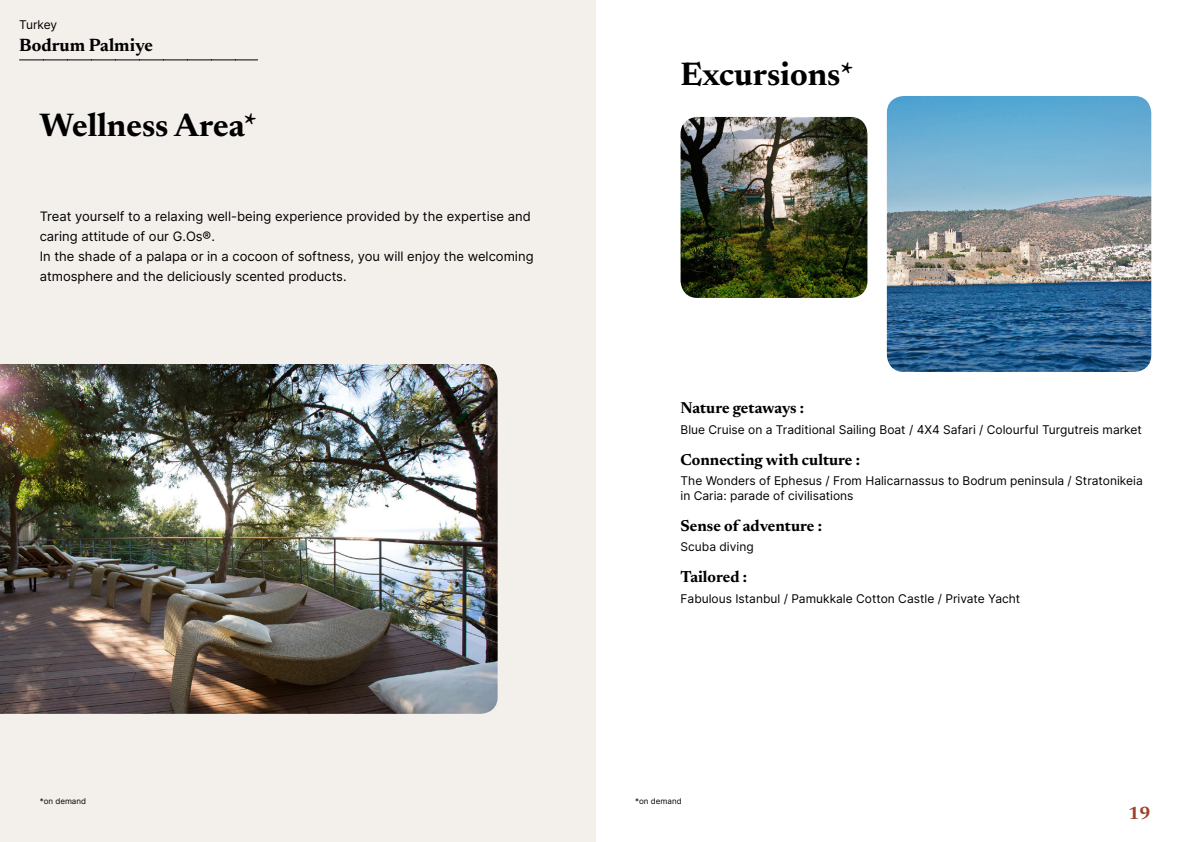
<style>
.page{position:relative;width:1191px;height:842px;background:#fff}
.page>*{position:absolute;margin:0;border:0;box-sizing:border-box;transform-origin:0 0}
.t1{font:700 33px "Newsreader 24 pt";color:#000}
.t2{font:700 18px "Newsreader 24 pt";color:#000}
.t3{font:700 18px "Newsreader 24 pt";color:#9d432c}
.t4{font:700 16px "Newsreader 24 pt";color:#000}
.t5{font:13px/20px "Inter";color:#000}
.t6{font:12px/15px "Inter";color:#000}
.t7{font:8px "Inter";color:#000}
</style>
<div class="page">
<div style="left:0;top:0;width:595px;height:842px;background:#f3f0ec"></div>
<img style="left:0;top:364px;width:497px;height:350px">
<img style="left:680px;top:117px;width:187px;height:181px">
<img style="left:887px;top:96px;width:264px;height:276px">
<svg style="left:20px;top:60px;width:238px;height:1px"></svg>
<p class="t6" style="left:19px;top:16px;width:39px">Turkey</p>
<h2 class="t2" style="left:19px;top:32px;width:135px">Bodrum Palmiye</h2>
<h1 class="t1" style="left:40px;top:101px;width:219px">Wellness Area*</h1>
<p class="t5" style="left:40px;top:206px;width:495px">Treat yourself to a relaxing well-being experience provided by the expertise and caring attitude of our G.Os®.<br>In the shade of a palapa or in a cocoon of softness, you will enjoy the welcoming atmosphere and the deliciously scented products.</p>
<p class="t7" style="left:40px;top:795px;width:48px">*on demand</p>
<h1 class="t1" style="left:680px;top:50px;width:175px">Excursions*</h1>
<h3 class="t4" style="left:680px;top:397px;width:125px">Nature getaways :</h3>
<p class="t6" style="left:680px;top:422px;width:463px">Blue Cruise on a Traditional Sailing Boat / 4X4 Safari / Colourful Turgutreis market</p>
<h3 class="t4" style="left:680px;top:448px;width:181px">Connecting with culture :</h3>
<p class="t6" style="left:680px;top:473px;width:464px">The Wonders of Ephesus / From Halicarnassus to Bodrum peninsula / Stratonikeia in Caria: parade of civilisations</p>
<h3 class="t4" style="left:680px;top:514px;width:143px">Sense of adventure :</h3>
<p class="t6" style="left:680px;top:539px;width:75px">Scuba diving</p>
<h3 class="t4" style="left:680px;top:565px;width:68px">Tailored :</h3>
<p class="t6" style="left:680px;top:590px;width:341px">Fabulous Istanbul / Pamukkale Cotton Castle / Private Yacht</p>
<p class="t7" style="left:635px;top:795px;width:48px">*on demand</p>
<h2 class="t3" style="left:1128px;top:800px;width:24px">19</h2>
</div>
